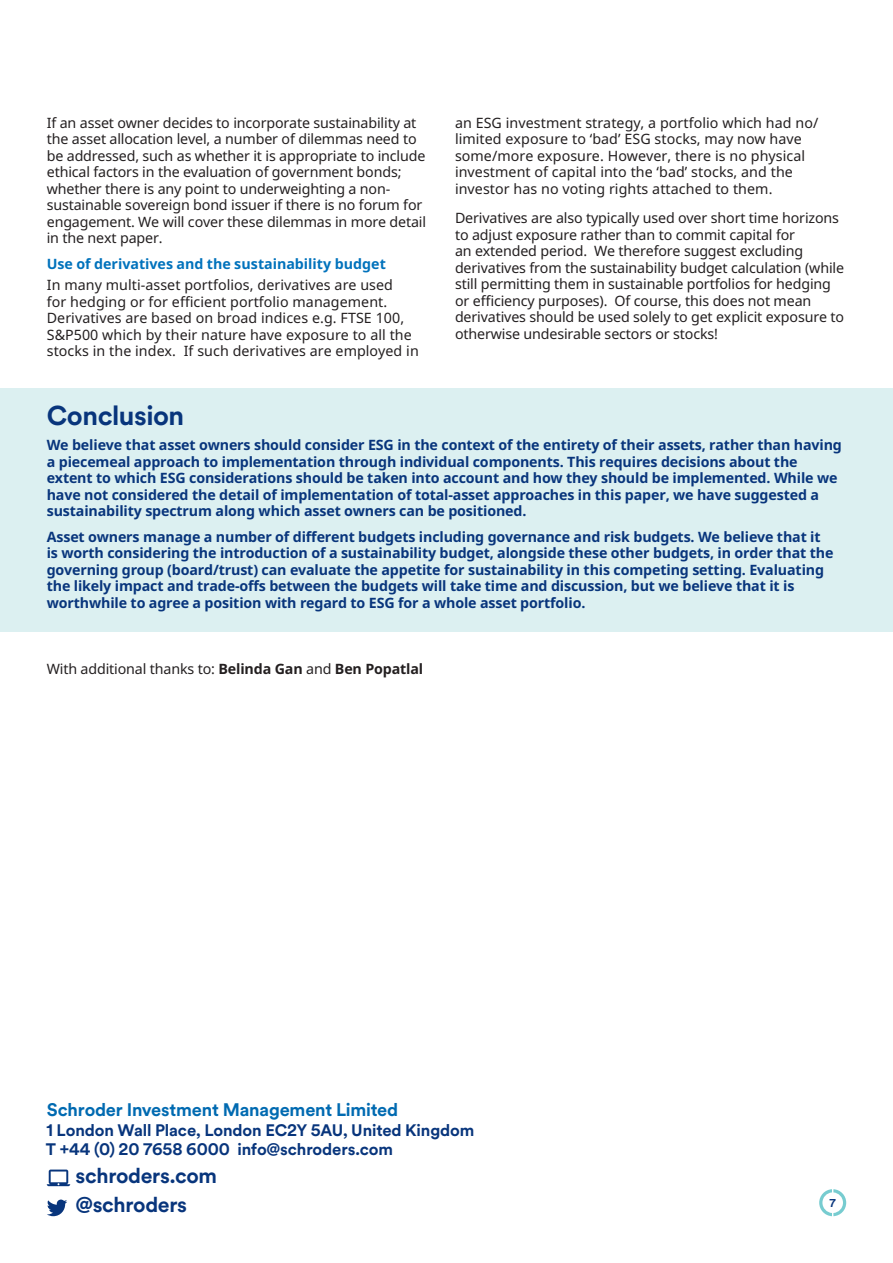
<style>
.page{position:relative;width:893px;height:1263px;background:#fff}
.page>*{position:absolute;margin:0;border:0;box-sizing:border-box;transform-origin:0 0}
.t1{font:700 27px "Schroders Circular";letter-spacing:-.02em;color:#08357c}
.t2{font:700 21px "Schroders Circular";letter-spacing:-.015em;color:#08357c}
.t3{font:700 18px "Schroders Circular";letter-spacing:-.01em;color:#006ab1}
.t4{font:700 16.5px/19.5px "Schroders Circular";letter-spacing:-.01em;color:#08357c}
.t5{font:14.25px/16.5px "Noto Sans";letter-spacing:-.01em;color:#231f20}
.t6{font:700 14.25px/16.5px "Noto Sans";letter-spacing:-.01em;color:#08357c}
.t7{font:700 14.25px "Noto Sans";color:#0072bc}
.t8{font:700 11.25px "Schroders Circular";color:#08357c}
.s1{font-weight:700}
</style>
<div class="page">
<div style="left:0;top:388px;width:893px;height:243px;background:#dcf0f1"></div>
<svg style="left:47px;top:1199px;width:20px;height:17px"></svg>
<svg style="left:47px;top:1169px;width:23px;height:17px"></svg>
<svg style="left:819px;top:1189px;width:27px;height:27px"></svg>
<p class="t5" style="left:47px;top:114px;width:381px">If an asset owner decides to incorporate sustainability at the asset allocation level, a number of dilemmas need to be addressed, such as whether it is appropriate to include ethical factors in the evaluation of government bonds; whether there is any point to underweighting a non&shy;sustainable sovereign bond issuer if there is no forum for engagement. We will cover these dilemmas in more detail in the next paper.</p>
<p class="t7" style="left:47px;top:254px;width:341px">Use of derivatives and the sustainability budget</p>
<p class="t5" style="left:47px;top:277px;width:374px">In many multi-asset portfolios, derivatives are used<br>for hedging or for efficient portfolio management.<br>Derivatives are based on broad indices e.g. FTSE 100, S&amp;P500 which by their nature have exposure to all the stocks in the index. If such derivatives are employed in</p>
<p class="t5" style="left:455px;top:114px;width:365px">an ESG investment strategy, a portfolio which had no/ limited exposure to ‘bad’ ESG stocks, may now have some/more exposure. However, there is no physical investment of capital into the ‘bad’ stocks, and the investor has no voting rights attached to them.</p>
<p class="t5" style="left:455px;top:209px;width:391px">Derivatives are also typically used over short time horizons to adjust exposure rather than to commit capital for<br>an extended period. We therefore suggest excluding derivatives from the sustainability budget calculation (while still permitting them in sustainable portfolios for hedging or efficiency purposes). Of course, this does not mean derivatives should be used solely to get explicit exposure to otherwise undesirable sectors or stocks!</p>
<h1 class="t1" style="left:47px;top:397px;width:139px">Conclusion</h1>
<p class="t6" style="left:47px;top:436px;width:797px">We believe that asset owners should consider ESG in the context of the entirety of their assets, rather than having a piecemeal approach to implementation through individual components. This requires decisions about the extent to which ESG considerations should be taken into account and how they should be implemented. While we have not considered the detail of implementation of total-asset approaches in this paper, we have suggested a sustainability spectrum along which asset owners can be positioned.</p>
<p class="t6" style="left:47px;top:528px;width:788px">Asset owners manage a number of different budgets including governance and risk budgets. We believe that it is worth considering the introduction of a sustainability budget, alongside these other budgets, in order that the governing group (board/trust) can evaluate the appetite for sustainability in this competing setting. Evaluating the likely impact and trade-offs between the budgets will take time and discussion, but we believe that it is worthwhile to agree a position with regard to ESG for a whole asset portfolio.</p>
<p class="t5" style="left:47px;top:661px;width:378px">With additional thanks to: <span class="s1">Belinda Gan</span> and <span class="s1">Ben Popatlal</span></p>
<p class="t3" style="left:47px;top:1098px;width:353px">Schroder Investment Management Limited</p>
<p class="t4" style="left:46px;top:1120px;width:430px">1 London Wall Place, London EC2Y 5AU, United Kingdom<br>T +44 (0) 20 7658 6000 info@schroders.com</p>
<h2 class="t2" style="left:76px;top:1190px;width:113px">@schroders</h2>
<h2 class="t2" style="left:76px;top:1161px;width:143px">schroders.com</h2>
<p class="t8" style="left:829px;top:1195px;width:8px">7</p>
</div>
